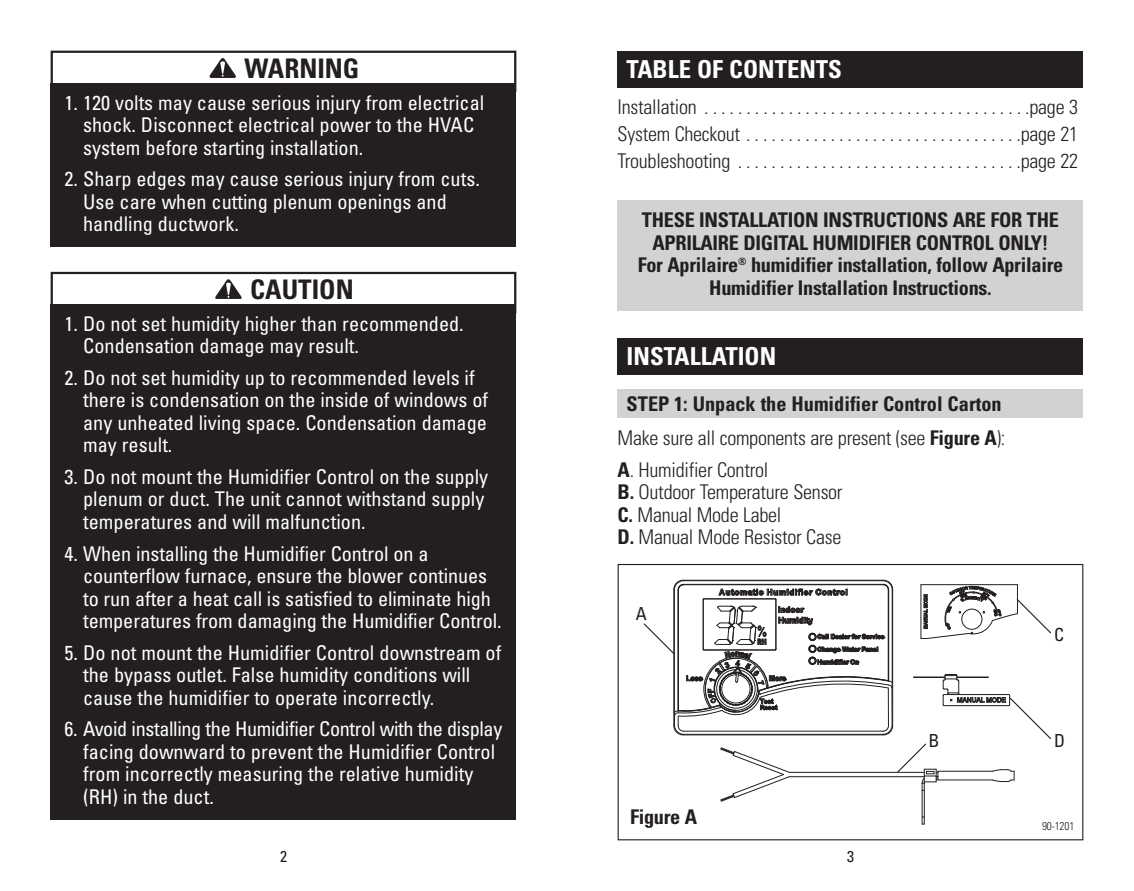
<style>
.page{position:relative;width:1134px;height:891px;background:#fff}
.page>*{position:absolute;margin:0;border:0;box-sizing:border-box;transform-origin:0 0}
.t1{font:700 condensed 27px "Univers";color:#231f20}
.t2{font:700 condensed 24.75px "Univers";color:#fff}
.t3{font:condensed 20.25px/22.5px "Univers";color:#fff}
.t4{font:700 condensed 20.25px/22.5px "Univers";letter-spacing:-.015em;color:#231f20;text-align:center}
.t5{font:300 condensed 20.25px/22.5px "Univers";letter-spacing:-.015em;color:#231f20;text-align:justify}
.t6{font:condensed 18px "Univers";color:#231f20}
.t7{font:condensed 15.75px "Univers";color:#231f20}
.t8{font:300 condensed 11.25px "Univers";letter-spacing:-.015em;color:#231f20}
.s1{font-weight:300}
.s2{font-weight:700}
</style>
<div class="page">
<div style="left:618px;top:200px;width:465px;height:111px;background:#d1d2d4"></div>
<div style="left:618px;top:51px;width:465px;height:36px;background:#231f20"></div>
<div style="left:51px;top:51px;width:465px;height:41px;border:2px solid #231f20"></div>
<svg style="left:210px;top:59px;width:25px;height:19px"></svg>
<div style="left:51px;top:83px;width:465px;height:164px;background:#231f20"></div>
<div style="left:51px;top:272px;width:465px;height:41px;border:2px solid #231f20"></div>
<svg style="left:216px;top:280px;width:25px;height:19px"></svg>
<div style="left:51px;top:304px;width:465px;height:516px;background:#231f20"></div>
<div style="left:618px;top:338px;width:465px;height:37px;background:#231f20"></div>
<div style="left:618px;top:389px;width:465px;height:29px;background:#d1d2d4"></div>
<hr style="left:922px;top:783px;width:1px;height:41px;background:#231f20">
<hr style="left:924px;top:783px;width:1px;height:41px;background:#231f20">
<svg style="left:643px;top:580px;width:408px;height:222px"></svg>
<div style="left:618px;top:564px;width:465px;height:276px;border:1px solid #231f20"></div>
<h1 class="t1" style="left:244px;top:58px;width:117px">WARNING</h1>
<p class="t2" style="left:627px;top:60px;width:217px">TABLE OF CONTENTS</p>
<p class="t3" style="left:83px;top:93px;width:403px;text-indent:-19px">1. 120 volts may cause serious injury from electrical shock. Disconnect electrical power to the HVAC system before starting installation.</p>
<p class="t3" style="left:83px;top:169px;width:398px;text-indent:-19px">2. Sharp edges may cause serious injury from cuts.<br>Use care when cutting plenum openings and handling ductwork.</p>
<p class="t5" style="left:618px;top:95px;width:462px;line-height:27.4px">Installation .......................................page3<br>SystemCheckout.................................page21<br>Troubleshooting ..................................page22</p>
<p class="t4" style="left:638px;top:210px;width:427px">THESE INSTALLATION INSTRUCTIONS ARE FOR THE APRILAIRE DIGITAL HUMIDIFIER CONTROL ONLY!<br>For Aprilaire<sup>®</sup> humidifier installation, follow Aprilaire Humidifier Installation Instructions.</p>
<h1 class="t1" style="left:250px;top:279px;width:105px">CAUTION</h1>
<p class="t3" style="left:83px;top:314px;width:382px;text-indent:-19px">1. Do not set humidity higher than recommended.<br>Condensation damage may result.</p>
<p class="t3" style="left:83px;top:368px;width:407px;text-indent:-19px">2. Do not set humidity up to recommended levels if there is condensation on the inside of windows of any unheated living space. Condensation damage may result.</p>
<p class="t3" style="left:83px;top:467px;width:407px;text-indent:-19px">3. Do not mount the Humidifier Control on the supply plenum or duct. The unit cannot withstand supply temperatures and will malfunction.</p>
<p class="t3" style="left:83px;top:544px;width:420px;text-indent:-19px">4. When installing the Humidifier Control on a counterflow furnace, ensure the blower continues to run after a heat call is satisfied to eliminate high temperatures from damaging the Humidifier Control.</p>
<p class="t3" style="left:83px;top:643px;width:420px;text-indent:-19px">5. Do not mount the Humidifier Control downstream of the bypass outlet. False humidity conditions will cause the humidifier to operate incorrectly.</p>
<p class="t3" style="left:83px;top:719px;width:421px;text-indent:-19px">6. Avoid installing the Humidifier Control with the display facing downward to prevent the Humidifier Control from incorrectly measuring the relative humidity (RH) in the duct.</p>
<p class="t2" style="left:627px;top:347px;width:151px">INSTALLATION</p>
<p class="t4" style="left:618px;top:388px;width:389px;line-height:34.4px">STEP 1: Unpack the Humidifier Control Carton<br><span class="s1">Make sure all components are present (see</span> Figure A<span class="s1">):</span></p>
<p class="t5" style="left:618px;top:460px;width:227px;text-align:left"><span class="s2">A</span>. Humidifier Control<br><span class="s2">B.</span> Outdoor Temperature Sensor<br><span class="s2">C.</span> Manual Mode Label<br><span class="s2">D.</span> Manual Mode Resistor Case</p>
<p class="t6" style="left:636px;top:607px;width:12px">A</p>
<p class="t6" style="left:1054px;top:628px;width:12px">C</p>
<p class="t6" style="left:929px;top:734px;width:12px">B</p>
<p class="t6" style="left:1054px;top:734px;width:12px">D</p>
<p class="t4" style="left:630px;top:807px;width:69px">Figure A</p>
<p class="t7" style="left:280px;top:850px;width:8px">2</p>
<p class="t7" style="left:847px;top:850px;width:8px">3</p>
<p class="t8" style="left:1042px;top:822px;width:34px">90-1201</p>
</div>
